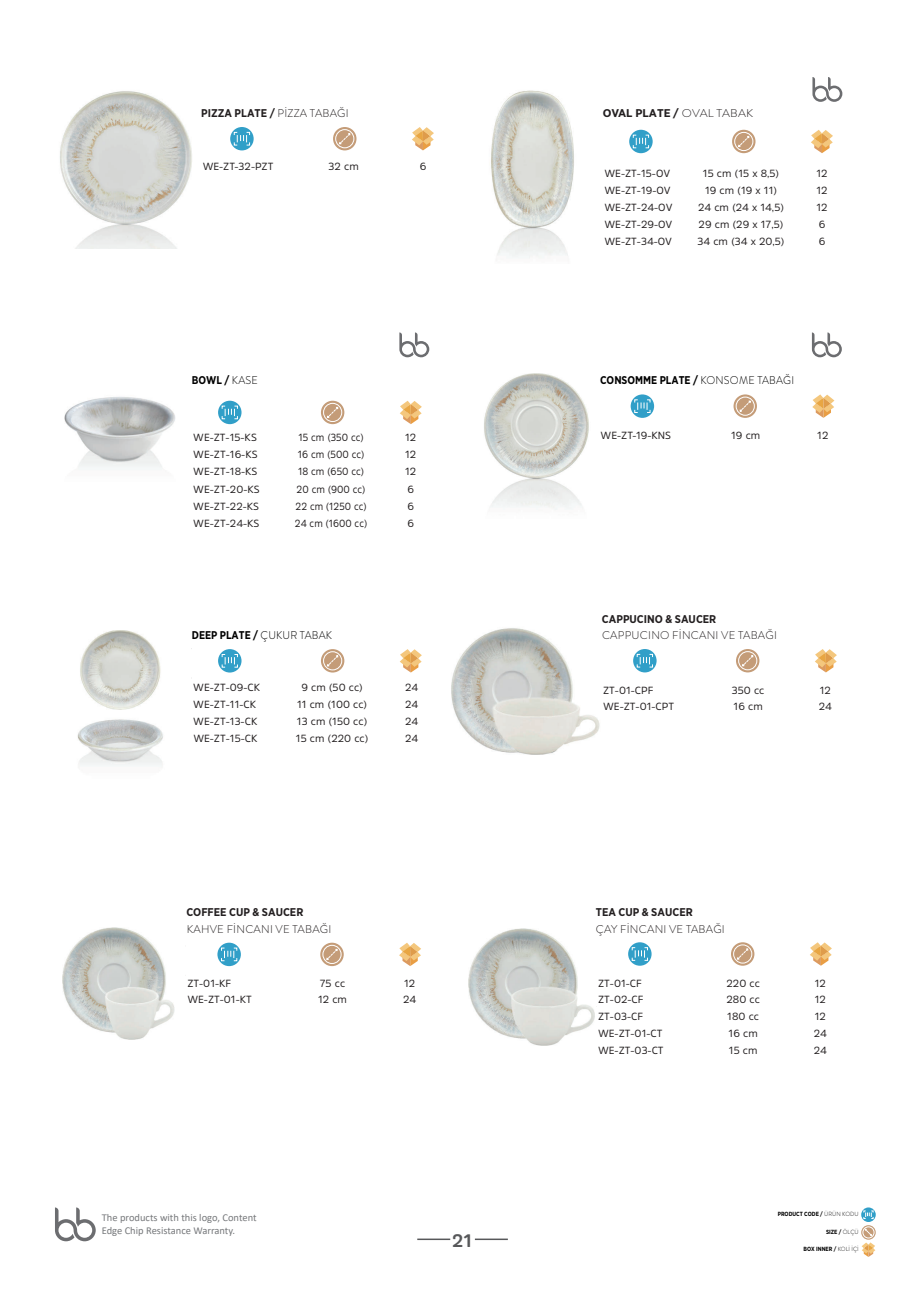
<style>
.page{position:relative;width:919px;height:1289px;background:#fff}
.page>*{position:absolute;margin:0;border:0;box-sizing:border-box;transform-origin:0 0}
.t1{font:700 18px "Amsi Pro";color:#57585a}
.t2{font:700 11.25px "Gotham Narrow";color:#231f20}
.t3{font:300 11.25px "Brandon Grotesque";letter-spacing:.02em;color:#231f20}
.t4{font:700 11.25px "Gotham Narrow";color:#000;scale:.95 1}
.t5{font:700 11.25px "Gotham Narrow";color:#231f20;scale:1.08 1}
.t6{font:10.5px "Calibri";color:#76787b}
.t7{font:10.35px "Amsi Pro";color:#231f20}
.t8{font:10.35px "Amsi Pro";color:#231f20;scale:.91 1}
.t9{font:10.35px "Amsi Pro";color:#231f20;scale:.9 1}
.t10{font:700 6px "Gotham Narrow";color:#000;scale:.95 1}
.s1{font-family:"Brandon Grotesque";font-weight:300}
</style>
<div class="page">
<svg style="left:333px;top:127px;width:23px;height:23px"></svg>
<svg style="left:335px;top:129px;width:19px;height:19px"></svg>
<svg style="left:230px;top:127px;width:23px;height:23px"></svg>
<svg style="left:234px;top:132px;width:16px;height:14px"></svg>
<svg style="left:412px;top:127px;width:22px;height:23px"></svg>
<svg style="left:399px;top:332px;width:30px;height:25px"></svg>
<div style="left:321px;top:401px;width:23px;height:23px;background:#c49c78;border-radius:50%"></div>
<svg style="left:323px;top:403px;width:19px;height:19px"></svg>
<div style="left:218px;top:401px;width:23px;height:23px;background:#319fc8;border-radius:50%"></div>
<svg style="left:221px;top:405px;width:17px;height:14px"></svg>
<svg style="left:400px;top:401px;width:22px;height:23px"></svg>
<svg style="left:321px;top:649px;width:23px;height:23px"></svg>
<svg style="left:323px;top:651px;width:19px;height:19px"></svg>
<div style="left:218px;top:649px;width:23px;height:23px;background:#319fc8;border-radius:50%"></div>
<svg style="left:221px;top:654px;width:17px;height:13px"></svg>
<svg style="left:400px;top:649px;width:22px;height:23px"></svg>
<svg style="left:732px;top:130px;width:23px;height:23px"></svg>
<svg style="left:734px;top:132px;width:19px;height:19px"></svg>
<svg style="left:629px;top:130px;width:23px;height:23px"></svg>
<svg style="left:632px;top:134px;width:17px;height:14px"></svg>
<svg style="left:811px;top:130px;width:21px;height:23px"></svg>
<svg style="left:812px;top:77px;width:30px;height:25px"></svg>
<img style="left:64px;top:396px;width:111px;height:72px">
<img style="left:77px;top:719px;width:86px;height:47px">
<img style="left:491px;top:90px;width:83px;height:168px">
<img style="left:60px;top:91px;width:132px;height:157px">
<img style="left:80px;top:630px;width:81px;height:79px">
<svg style="left:733px;top:394px;width:24px;height:24px"></svg>
<svg style="left:735px;top:394px;width:22px;height:21px"></svg>
<svg style="left:630px;top:394px;width:24px;height:24px"></svg>
<svg style="left:633px;top:399px;width:17px;height:16px"></svg>
<svg style="left:812px;top:394px;width:23px;height:24px"></svg>
<svg style="left:320px;top:942px;width:24px;height:24px"></svg>
<svg style="left:322px;top:942px;width:22px;height:21px"></svg>
<svg style="left:217px;top:942px;width:24px;height:24px"></svg>
<svg style="left:220px;top:947px;width:17px;height:16px"></svg>
<svg style="left:399px;top:943px;width:22px;height:23px"></svg>
<svg style="left:731px;top:942px;width:23px;height:23px"></svg>
<svg style="left:733px;top:942px;width:22px;height:21px"></svg>
<div style="left:628px;top:942px;width:23px;height:23px;background:#319fc8;border-radius:50%"></div>
<svg style="left:631px;top:947px;width:17px;height:14px"></svg>
<svg style="left:810px;top:942px;width:22px;height:24px"></svg>
<img style="left:484px;top:373px;width:105px;height:137px">
<img style="left:468px;top:928px;width:126px;height:117px">
<img style="left:62px;top:928px;width:112px;height:111px">
<svg style="left:590px;top:1037px;width:4px;height:4px"></svg>
<svg style="left:811px;top:332px;width:30px;height:25px"></svg>
<img style="left:451px;top:628px;width:149px;height:127px">
<svg style="left:736px;top:649px;width:23px;height:23px"></svg>
<svg style="left:738px;top:649px;width:22px;height:21px"></svg>
<div style="left:633px;top:649px;width:23px;height:23px;background:#319fc8;border-radius:50%"></div>
<svg style="left:636px;top:653px;width:17px;height:16px"></svg>
<svg style="left:815px;top:649px;width:22px;height:24px"></svg>
<hr style="left:599px;top:713px;width:261px;height:1px;background:#fff">
<svg style="left:861px;top:1207px;width:14px;height:14px"></svg>
<svg style="left:863px;top:1210px;width:10px;height:9px"></svg>
<svg style="left:861px;top:1226px;width:14px;height:30px"></svg>
<svg style="left:55px;top:1207px;width:41px;height:34px"></svg>
<hr style="left:475px;top:1238px;width:33px;height:1px;background:#57585a">
<hr style="left:417px;top:1238px;width:33px;height:1px;background:#57585a">
<p class="t2" style="left:201px;top:105px;width:149px">PIZZA PLATE / <span class="s1">PIZZA TABAĞI</span></p>
<p class="t5" style="left:603px;top:106px;width:141px">OVAL PLATE / <span class="s1">OVAL TABAK</span></p>
<p class="t7" style="left:203px;top:159px;width:72px">WE-ZT-32-PZT</p>
<p class="t7" style="left:328px;top:159px;width:32px">32 cm</p>
<p class="t7" style="left:420px;top:159px;width:8px">6</p>
<p class="t7" style="left:604px;top:166px;width:67px">WE-ZT-15-OV</p>
<p class="t7" style="left:702px;top:166px;width:78px">15 cm (15 x 8,5)</p>
<p class="t7" style="left:816px;top:166px;width:13px">12</p>
<p class="t7" style="left:604px;top:183px;width:68px">WE-ZT-19-OV</p>
<p class="t7" style="left:705px;top:183px;width:74px">19 cm (19 x 11)</p>
<p class="t7" style="left:816px;top:183px;width:13px">12</p>
<p class="t7" style="left:604px;top:200px;width:70px">WE-ZT-24-OV</p>
<p class="t7" style="left:698px;top:200px;width:88px">24 cm (24 x 14,5)</p>
<p class="t7" style="left:816px;top:200px;width:13px">12</p>
<p class="t7" style="left:604px;top:217px;width:69px">WE-ZT-29-OV</p>
<p class="t7" style="left:698px;top:217px;width:86px">29 cm (29 x 17,5)</p>
<p class="t7" style="left:818px;top:217px;width:8px">6</p>
<p class="t7" style="left:604px;top:234px;width:69px">WE-ZT-34-OV</p>
<p class="t7" style="left:697px;top:234px;width:89px">34 cm (34 x 20,5)</p>
<p class="t7" style="left:818px;top:234px;width:8px">6</p>
<p class="t4" style="left:192px;top:373px;width:71px">BOWL / <span class="s1">KASE</span></p>
<p class="t4" style="left:600px;top:373px;width:206px">CONSOMME PLATE / <span class="s1">KONSOME TABAĞI</span></p>
<p class="t7" style="left:193px;top:430px;width:65px">WE-ZT-15-KS</p>
<p class="t8" style="left:298px;top:430px;width:73px">15 cm (350 cc)</p>
<p class="t7" style="left:405px;top:430px;width:13px">12</p>
<p class="t7" style="left:193px;top:447px;width:66px">WE-ZT-16-KS</p>
<p class="t8" style="left:298px;top:447px;width:75px">16 cm (500 cc)</p>
<p class="t7" style="left:405px;top:447px;width:13px">12</p>
<p class="t7" style="left:193px;top:464px;width:66px">WE-ZT-18-KS</p>
<p class="t8" style="left:298px;top:464px;width:74px">18 cm (650 cc)</p>
<p class="t7" style="left:405px;top:464px;width:13px">12</p>
<p class="t7" style="left:193px;top:482px;width:68px">WE-ZT-20-KS</p>
<p class="t8" style="left:296px;top:482px;width:77px">20 cm (900 cc)</p>
<p class="t7" style="left:407px;top:482px;width:8px">6</p>
<p class="t7" style="left:193px;top:499px;width:67px">WE-ZT-22-KS</p>
<p class="t9" style="left:295px;top:499px;width:81px">22 cm (1250 cc)</p>
<p class="t7" style="left:407px;top:499px;width:8px">6</p>
<p class="t7" style="left:193px;top:516px;width:67px">WE-ZT-24-KS</p>
<p class="t9" style="left:295px;top:516px;width:82px">24 cm (1600 cc)</p>
<p class="t7" style="left:407px;top:516px;width:8px">6</p>
<p class="t7" style="left:600px;top:428px;width:72px">WE-ZT-19-KNS</p>
<p class="t7" style="left:731px;top:428px;width:31px">19 cm</p>
<p class="t7" style="left:817px;top:428px;width:13px">12</p>
<p class="t4" style="left:192px;top:628px;width:149px">DEEP PLATE / <span class="s1">ÇUKUR TABAK</span></p>
<p class="t2" style="left:602px;top:611px;width:116px">CAPPUCINO &amp; SAUCER</p>
<p class="t3" style="left:602px;top:627px;width:176px">CAPPUCINO Fİ NCANI VE TABAĞI</p>
<p class="t7" style="left:193px;top:680px;width:68px">WE-ZT-09-CK</p>
<p class="t7" style="left:301px;top:680px;width:63px">9 cm (50 cc)</p>
<p class="t7" style="left:405px;top:680px;width:15px">24</p>
<p class="t7" style="left:193px;top:697px;width:64px">WE-ZT-11-CK</p>
<p class="t7" style="left:297px;top:697px;width:72px">11 cm (100 cc)</p>
<p class="t7" style="left:405px;top:697px;width:15px">24</p>
<p class="t7" style="left:193px;top:714px;width:66px">WE-ZT-13-CK</p>
<p class="t7" style="left:297px;top:714px;width:72px">13 cm (150 cc)</p>
<p class="t7" style="left:405px;top:714px;width:15px">24</p>
<p class="t7" style="left:193px;top:731px;width:66px">WE-ZT-15-CK</p>
<p class="t7" style="left:296px;top:731px;width:74px">15 cm (220 cc)</p>
<p class="t7" style="left:405px;top:731px;width:15px">24</p>
<p class="t7" style="left:603px;top:682px;width:52px">ZT-01-CPF</p>
<p class="t7" style="left:731px;top:682px;width:34px">350 cc</p>
<p class="t7" style="left:819px;top:682px;width:13px">12</p>
<p class="t7" style="left:603px;top:699px;width:73px">WE-ZT-01-CPT</p>
<p class="t7" style="left:733px;top:699px;width:31px">16 cm</p>
<p class="t7" style="left:818px;top:699px;width:15px">24</p>
<p class="t2" style="left:186px;top:905px;width:118px">COFFEE CUP &amp; SAUCER</p>
<p class="t3" style="left:187px;top:921px;width:146px">KAHVE Fİ NCANI VE TABAĞI</p>
<p class="t2" style="left:595px;top:905px;width:98px">TEA CUP &amp; SAUCER</p>
<p class="t3" style="left:596px;top:921px;width:130px">ÇAY Fİ NCANI VE TABAĞI</p>
<p class="t7" style="left:187px;top:976px;width:45px">ZT-01-KF</p>
<p class="t7" style="left:320px;top:976px;width:27px">75 cc</p>
<p class="t7" style="left:404px;top:976px;width:13px">12</p>
<p class="t7" style="left:187px;top:992px;width:66px">WE-ZT-01-KT</p>
<p class="t7" style="left:318px;top:992px;width:30px">12 cm</p>
<p class="t7" style="left:403px;top:992px;width:15px">24</p>
<p class="t7" style="left:598px;top:976px;width:45px">ZT-01-CF</p>
<p class="t7" style="left:726px;top:976px;width:35px">220 cc</p>
<p class="t7" style="left:814px;top:976px;width:13px">12</p>
<p class="t7" style="left:598px;top:992px;width:47px">ZT-02-CF</p>
<p class="t7" style="left:726px;top:992px;width:35px">280 cc</p>
<p class="t7" style="left:814px;top:992px;width:13px">12</p>
<p class="t7" style="left:598px;top:1009px;width:46px">ZT-03-CF</p>
<p class="t7" style="left:727px;top:1009px;width:33px">180 cc</p>
<p class="t7" style="left:814px;top:1009px;width:13px">12</p>
<p class="t7" style="left:598px;top:1026px;width:66px">WE-ZT-01-CT</p>
<p class="t7" style="left:728px;top:1026px;width:31px">16 cm</p>
<p class="t7" style="left:813px;top:1026px;width:15px">24</p>
<p class="t7" style="left:598px;top:1043px;width:67px">WE-ZT-03-CT</p>
<p class="t7" style="left:728px;top:1043px;width:30px">15 cm</p>
<p class="t7" style="left:813px;top:1043px;width:15px">24</p>
<p class="t6" style="left:102px;top:1210px;width:156px">The products with this logo, Content</p>
<p class="t6" style="left:102px;top:1223px;width:135px">Edge Chip Resistance Warranty.</p>
<p class="t1" style="left:452px;top:1227px;width:22px">21</p>
<p class="t10" style="left:777px;top:1209px;width:87px">PRODUCT CODE / <span class="s1">ÜRÜN KODU</span></p>
<p class="t10" style="left:826px;top:1228px;width:36px">SIZE / <span class="s1">ÖLÇÜ</span></p>
<p class="t10" style="left:803px;top:1244px;width:58px">BOX INNER / <span class="s1">KOLİ İÇİ</span></p>
</div>
